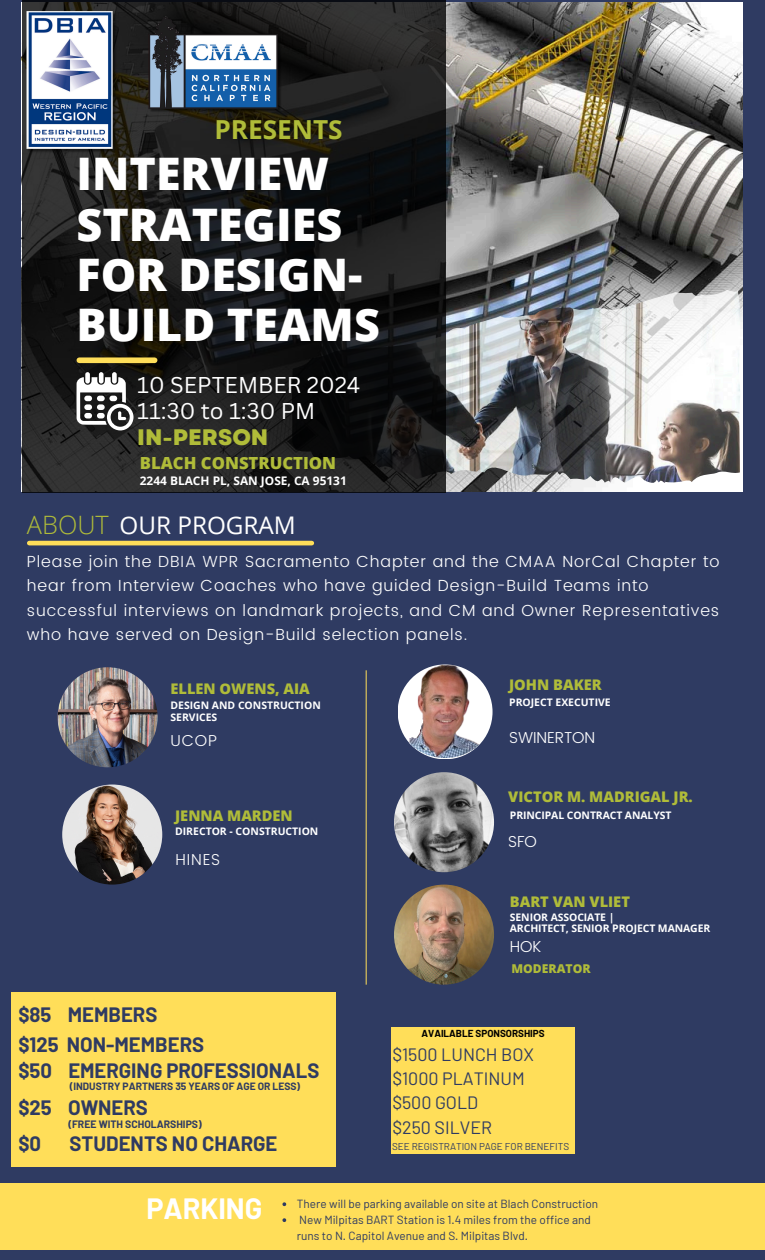
<style>
.page{position:relative;width:765px;height:1260px;background:#2f3b62}
.page>*{position:absolute;margin:0;border:0;box-sizing:border-box;transform-origin:0 0}
.t1{font:800 44.88px/50.2px "Open Sans";color:#fff}
.t2{font:700 28.75px "Barlow";color:#fff}
.t3{font:700 26.25px "Open Sans";color:#b0bc39}
.t4{font:24.25px "Open Sans";color:#fff}
.t5{font:800 22.38px "Garet";color:#b0bc39}
.t6{font:22.25px "Canva Sans";color:#fff}
.t7{font:700 20.38px "Barlow";color:#2f3b62}
.t8{font:17.88px "Barlow";color:#2f3b62}
.t9{font:800 16.75px "Open Sans";color:#b0bc39}
.t10{font:300 16px/24.4px "Poppins";letter-spacing:.055em;color:#fff}
.t11{font:300 15.88px "Poppins";letter-spacing:-.01em;color:#fff}
.t12{font:800 14.62px "Open Sans";color:#b0bc39}
.t13{font:800 12.12px "Open Sans";color:#b0bc39}
.t14{font:700 11.88px "Open Sans";color:#fff}
.t15{font:11.75px/16px "Barlow";color:#2f3b62}
.t16{font:700 10.5px "Barlow";color:#2f3b62}
.t17{font:700 10.38px/11.5px "Open Sans";letter-spacing:-.005em;color:#fff}
.t18{font:700 10.25px "Barlow";color:#2f3b62}
.t19{font:9.88px "Barlow";color:#2f3b62}
.t20{font:700 9.88px "Barlow";color:#000}
.s1{font-weight:300;font-size:25.38px;color:#b0bc39}
</style>
<div class="page">
<img style="left:446px;top:3px;width:297px;height:488px">
<img style="left:446px;top:290px;width:294px;height:193px">
<svg style="left:22px;top:0;width:424px;height:493px;background:#1a1b1a"></svg>
<div style="left:79px;top:357px;width:76px;height:6px;background:#ffde59"></div>
<hr style="left:29px;top:541px;width:283px;height:4px;background:#ffde59">
<hr style="left:366px;top:670px;width:1px;height:315px;background:#ffde59">
<div style="left:85px;top:372px;width:5px;height:12px;background:#fff;border-radius:2px"></div>
<div style="left:99px;top:372px;width:5px;height:12px;background:#fff;border-radius:2px"></div>
<div style="left:112px;top:372px;width:5px;height:12px;background:#fff;border-radius:2px"></div>
<svg style="left:76px;top:377px;width:58px;height:53px;background:#868686"></svg>
<img style="left:147px;top:16px;width:136px;height:98px">
<img style="left:27px;top:10px;width:91px;height:145px">
<img style="left:58px;top:667px;width:100px;height:100px;border-radius:50%">
<img style="left:62px;top:785px;width:100px;height:100px;border-radius:50%">
<img style="left:394px;top:885px;width:100px;height:100px;border-radius:50%">
<img style="left:394px;top:656px;width:102px;height:102px;border-radius:50%">
<img style="left:394px;top:772px;width:100px;height:100px;border-radius:50%">
<div style="left:11px;top:992px;width:325px;height:175px;background:#ffde59"></div>
<div style="left:0;top:1183px;width:765px;height:67px;background:#ffde59"></div>
<svg style="left:282px;top:1202px;width:4px;height:4px"></svg>
<svg style="left:282px;top:1218px;width:4px;height:4px"></svg>
<div style="left:391px;top:1028px;width:183px;height:126px;background:#ffde59"></div>
<p class="t3" style="left:214px;top:111px;width:130px">PRESENTS</p>
<h2 class="t1" style="left:76px;top:148px;width:305px">INTERVIEW<br>STRATEGIES<br>FOR DESIGN-<br>BUILD TEAMS</h2>
<p class="t6" style="left:137px;top:369px;width:225px">10 SEPTEMBER 2024</p>
<h5 class="t6" style="left:137px;top:396px;width:179px">11:30 to 1:30 PM</h5>
<h1 class="t5" style="left:137px;top:421px;width:133px">IN-PERSON</h1>
<p class="t9" style="left:140px;top:451px;width:198px">BLACH CONSTRUCTION</p>
<p class="t14" style="left:140px;top:472px;width:208px">2244 BLACH PL, SAN JOSE, CA 95131</p>
<h4 class="t4" style="left:27px;top:508px;width:270px"><span class="s1">ABOUT</span> OUR PROGRAM</h4>
<p class="t10" style="left:27px;top:549px;width:694px">Please join the DBIA WPR Sacramento Chapter and the CMAA NorCal Chapter to hear from Interview Coaches who have guided Design-Build Teams into successful interviews on landmark projects, and CM and Owner Representatives who have served on Design-Build selection panels.</p>
<h3 class="t12" style="left:170px;top:679px;width:141px">ELLEN OWENS, AIA</h3>
<p class="t17" style="left:170px;top:699px;width:152px">DESIGN AND CONSTRUCTION<br>SERVICES</p>
<p class="t11" style="left:170px;top:731px;width:48px">UCOP</p>
<p class="t12" style="left:175px;top:805px;width:119px">JENNA MARDEN</p>
<p class="t17" style="left:175px;top:825px;width:145px">DIRECTOR - CONSTRUCTION</p>
<p class="t11" style="left:175px;top:850px;width:46px">HINES</p>
<p class="t7" style="left:18px;top:1002px;width:141px">$85 MEMBERS</p>
<p class="t7" style="left:18px;top:1032px;width:187px">$125 NON-MEMBERS</p>
<p class="t7" style="left:18px;top:1057px;width:303px">$50 EMERGING PROFESSIONALS</p>
<p class="t18" style="left:70px;top:1080px;width:232px">(INDUSTRY PARTNERS 35 YEARS OF AGE OR LESS)</p>
<p class="t7" style="left:18px;top:1094px;width:131px">$25 OWNERS</p>
<p class="t16" style="left:69px;top:1117px;width:135px">(FREE WITH SCHOLARSHIPS)</p>
<p class="t7" style="left:18px;top:1130px;width:24px">$0</p>
<p class="t7" style="left:70px;top:1130px;width:209px">STUDENTS NO CHARGE</p>
<p class="t12" style="left:509px;top:675px;width:94px">JOHN BAKER</p>
<p class="t17" style="left:509px;top:696px;width:103px">PROJECT EXECUTIVE</p>
<p class="t11" style="left:509px;top:728px;width:88px">SWINERTON</p>
<p class="t12" style="left:508px;top:786px;width:186px">VICTOR M. MADRIGAL JR.</p>
<p class="t11" style="left:508px;top:832px;width:30px">SFO</p>
<p class="t17" style="left:510px;top:809px;width:163px">PRINCIPAL CONTRACT ANALYST</p>
<p class="t12" style="left:510px;top:892px;width:122px">BART VAN VLIET</p>
<p class="t11" style="left:510px;top:938px;width:33px">HOK</p>
<p class="t17" style="left:510px;top:911px;width:106px">SENIOR ASSOCIATE |</p>
<p class="t17" style="left:510px;top:922px;width:202px">ARCHITECT, SENIOR PROJECT MANAGER</p>
<p class="t13" style="left:511px;top:961px;width:81px">MODERATOR</p>
<h2 class="t20" style="left:422px;top:1027px;width:125px">AVAILABLE SPONSORSHIPS</h2>
<p class="t8" style="left:392px;top:1043px;width:143px">$1500 LUNCH BOX</p>
<p class="t8" style="left:392px;top:1067px;width:134px">$1000 PLATINUM</p>
<p class="t8" style="left:392px;top:1091px;width:87px">$500 GOLD</p>
<p class="t8" style="left:392px;top:1116px;width:101px">$250 SILVER</p>
<p class="t19" style="left:392px;top:1140px;width:179px">SEE REGISTRATION PAGE FOR BENEFITS</p>
<p class="t2" style="left:146px;top:1190px;width:117px">PARKING</p>
<p class="t15" style="left:297px;top:1195px;width:303px">There will be parking available on site at Blach Construction</p>
<p class="t15" style="left:297px;top:1211px;width:295px">New Milpitas BART Station is 1.4 miles from the office and runs to N. Capitol Avenue and S. Milpitas Blvd.</p>
</div>
